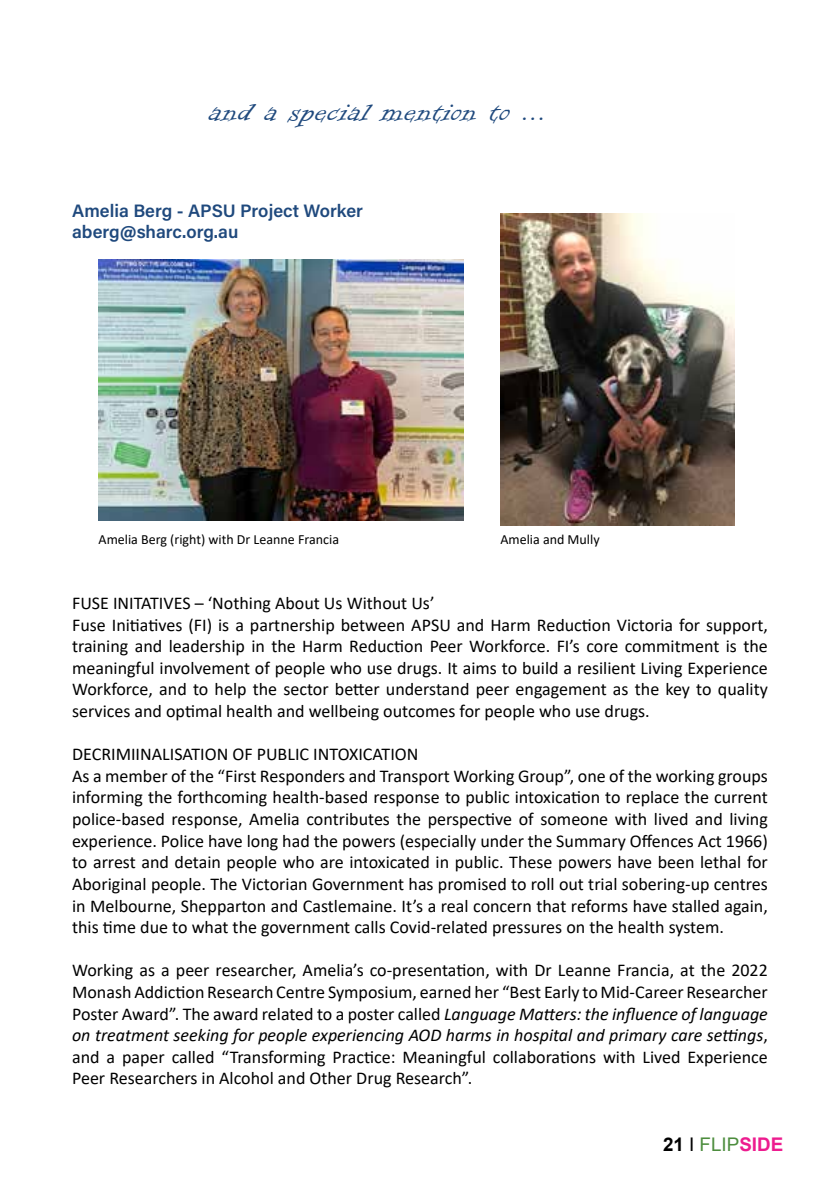
<style>
.page{position:relative;width:840px;height:1191px;background:#fff}
.page>*{position:absolute;margin:0;border:0;box-sizing:border-box;transform-origin:0 0}
.t1{font:32px "Informal Roman";letter-spacing:.03em;color:#1f497d}
.t2{font:18.8px "Arial";color:#4d8d3e}
.t3{font:18px/21.6px "Calibri";color:#000}
.t4{font:18px/21.6px "Acumin Variable Concept";color:#1f497d}
.t5{font:14px "Calibri";color:#000}
.s1{font-style:italic}
.s2{font-weight:700;color:#000}
.s3{color:#000}
.s4{font-weight:700;color:#ed1c8f}
</style>
<div class="page">
<img style="left:98px;top:260px;width:365px;height:260px">
<img style="left:500px;top:214px;width:234px;height:312px">
<h1 class="t1" style="left:209px;top:95px;width:339px">and a special mention to ...</h1>
<p class="t4" style="left:72px;top:199px;width:292px">Amelia Berg - APSU Project Worker aberg@sharc.org.au</p>
<p class="t5" style="left:98px;top:530px;width:242px">Amelia Berg (right) with Dr Leanne Francia</p>
<p class="t5" style="left:500px;top:530px;width:101px">Amelia and Mully</p>
<p class="t3" style="left:72px;top:592px;width:697px">FUSE INITATIVES – ‘Nothing About Us Without Us’<br>Fuse Initiatives (FI) is a partnership between APSU and Harm Reduction Victoria for support, training and leadership in the Harm Reduction Peer Workforce. FI’s core commitment is the meaningful involvement of people who use drugs. It aims to build a resilient Living Experience Workforce, and to help the sector better understand peer engagement as the key to quality services and optimal health and wellbeing outcomes for people who use drugs.</p>
<p class="t3" style="left:72px;top:743px;width:697px">DECRIMIINALISATION OF PUBLIC INTOXICATION<br>As a member of the “First Responders and Transport Working Group”, one of the working groups informing the forthcoming health-based response to public intoxication to replace the current police-based response, Amelia contributes the perspective of someone with lived and living experience. Police have long had the powers (especially under the Summary Offences Act 1966) to arrest and detain people who are intoxicated in public. These powers have been lethal for Aboriginal people. The Victorian Government has promised to roll out trial sobering-up centres in Melbourne, Shepparton and Castlemaine. It’s a real concern that reforms have stalled again, this time due to what the government calls Covid-related pressures on the health system.</p>
<p class="t3" style="left:72px;top:959px;width:697px;text-align:justify">Working as a peer researcher, Amelia’s co-presentation, with Dr Leanne Francia, at the 2022<br>Monash Addiction Research Centre Symposium, earned her “Best Early to Mid-Career Researcher Poster Award”. The award related to a poster called <span class="s1">Language Matters: the influence of language on treatment seeking for people experiencing AOD harms in hospital and primary care settings</span>, and a paper called “Transforming Practice: Meaningful collaborations with Lived Experience Peer Researchers in Alcohol and Other Drug Research”.</p>
<p class="t2" style="left:662px;top:1131px;width:122px"><span class="s2">21</span> <span class="s3">I</span> FLIP<span class="s4">SIDE</span></p>
</div>
